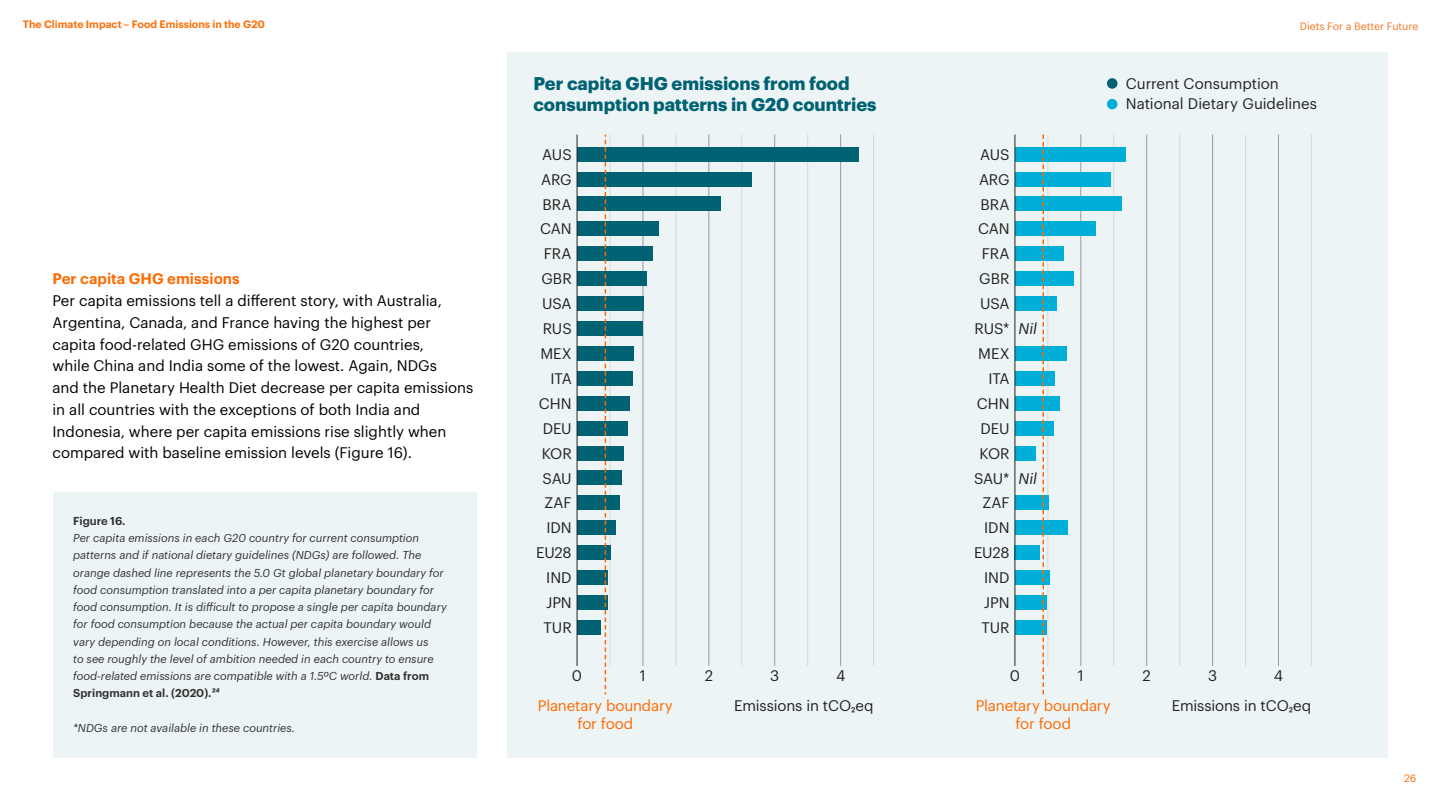
<style>
.page{position:relative;width:1440px;height:810px;background:#fff}
.page>*{position:absolute;margin:0;border:0;box-sizing:border-box;transform-origin:0 0}
.t1{font:700 18px/21.6px "Graphik";letter-spacing:-.005em;color:#006272}
.t2{font:15px/21.8px "Graphik";color:#000}
.t3{font:15px/24.9px "Graphik";letter-spacing:-.005em;color:#222221;text-align:right}
.t4{font:15px/18px "Graphik";letter-spacing:-.01em;color:#ff6900;text-align:center}
.t5{font:600 15px "Graphik";color:#ff6900}
.t6{font:italic 15px "Graphik";color:#222221}
.t7{font:italic 11.25px/17.2px "Graphik";color:#333}
.t8{font:600 11.25px "Graphik";color:#333}
.t9{font:600 10.5px "Graphik";color:#ff6b00}
.t10{font:10.5px "Graphik";color:#f47421}
.t11{font:10.5px "Graphik";color:#ff6900}
.s1{font-weight:600;font-style:normal}
.s2{font-weight:600}
</style>
<div class="page">
<div style="left:53px;top:493px;width:424px;height:265px;background:#edf4f5"></div>
<div style="left:507px;top:52px;width:881px;height:706px;background:#edf4f5"></div>
<hr style="left:643px;top:134px;width:1px;height:532px;background:#9a9a9a">
<hr style="left:676px;top:134px;width:1px;height:532px;background:#d8d8d8">
<hr style="left:709px;top:134px;width:1px;height:532px;background:#9a9a9a">
<hr style="left:742px;top:134px;width:1px;height:532px;background:#d8d8d8">
<hr style="left:610px;top:134px;width:1px;height:532px;background:#d8d8d8">
<hr style="left:807px;top:134px;width:1px;height:532px;background:#d8d8d8">
<hr style="left:840px;top:134px;width:1px;height:532px;background:#9a9a9a">
<hr style="left:873px;top:134px;width:1px;height:532px;background:#d8d8d8">
<hr style="left:774px;top:134px;width:1px;height:532px;background:#9a9a9a">
<div style="left:577px;top:147px;width:281px;height:14px;background:#006272"></div>
<div style="left:577px;top:172px;width:175px;height:14px;background:#006272"></div>
<div style="left:577px;top:197px;width:144px;height:14px;background:#006272"></div>
<div style="left:577px;top:222px;width:82px;height:14px;background:#006272"></div>
<div style="left:577px;top:247px;width:76px;height:14px;background:#006272"></div>
<div style="left:577px;top:272px;width:70px;height:14px;background:#006272"></div>
<div style="left:577px;top:297px;width:67px;height:14px;background:#006272"></div>
<div style="left:577px;top:321px;width:65px;height:14px;background:#006272"></div>
<div style="left:577px;top:346px;width:56px;height:14px;background:#006272"></div>
<div style="left:577px;top:371px;width:55px;height:14px;background:#006272"></div>
<div style="left:577px;top:396px;width:52px;height:14px;background:#006272"></div>
<div style="left:577px;top:421px;width:51px;height:14px;background:#006272"></div>
<div style="left:577px;top:446px;width:46px;height:14px;background:#006272"></div>
<div style="left:577px;top:471px;width:45px;height:14px;background:#006272"></div>
<div style="left:577px;top:496px;width:42px;height:14px;background:#006272"></div>
<div style="left:577px;top:521px;width:39px;height:14px;background:#006272"></div>
<div style="left:577px;top:546px;width:34px;height:14px;background:#006272"></div>
<div style="left:577px;top:571px;width:31px;height:14px;background:#006272"></div>
<div style="left:577px;top:595px;width:30px;height:14px;background:#006272"></div>
<div style="left:577px;top:620px;width:24px;height:14px;background:#006272"></div>
<hr style="left:577px;top:134px;width:1px;height:532px;background:#222221">
<hr style="left:1081px;top:134px;width:1px;height:532px;background:#9a9a9a">
<hr style="left:1113px;top:134px;width:1px;height:532px;background:#d8d8d8">
<hr style="left:1146px;top:134px;width:1px;height:532px;background:#9a9a9a">
<hr style="left:1179px;top:134px;width:1px;height:532px;background:#d8d8d8">
<hr style="left:1048px;top:134px;width:1px;height:532px;background:#d8d8d8">
<hr style="left:1245px;top:134px;width:1px;height:532px;background:#d8d8d8">
<hr style="left:1278px;top:134px;width:1px;height:532px;background:#9a9a9a">
<hr style="left:1311px;top:134px;width:1px;height:532px;background:#d8d8d8">
<hr style="left:1212px;top:134px;width:1px;height:532px;background:#9a9a9a">
<div style="left:1015px;top:147px;width:111px;height:14px;background:#00afd7"></div>
<div style="left:1015px;top:172px;width:95px;height:14px;background:#00afd7"></div>
<div style="left:1015px;top:197px;width:106px;height:14px;background:#00afd7"></div>
<div style="left:1015px;top:222px;width:80px;height:14px;background:#00afd7"></div>
<div style="left:1015px;top:247px;width:49px;height:14px;background:#00afd7"></div>
<div style="left:1015px;top:272px;width:59px;height:14px;background:#00afd7"></div>
<div style="left:1015px;top:297px;width:41px;height:14px;background:#00afd7"></div>
<div style="left:1015px;top:346px;width:51px;height:14px;background:#00afd7"></div>
<div style="left:1015px;top:371px;width:39px;height:14px;background:#00afd7"></div>
<div style="left:1015px;top:396px;width:45px;height:14px;background:#00afd7"></div>
<div style="left:1015px;top:421px;width:38px;height:14px;background:#00afd7"></div>
<div style="left:1015px;top:446px;width:21px;height:14px;background:#00afd7"></div>
<div style="left:1015px;top:496px;width:34px;height:14px;background:#00afd7"></div>
<div style="left:1015px;top:521px;width:53px;height:14px;background:#00afd7"></div>
<div style="left:1015px;top:546px;width:25px;height:14px;background:#00afd7"></div>
<div style="left:1015px;top:571px;width:34px;height:14px;background:#00afd7"></div>
<div style="left:1015px;top:595px;width:32px;height:14px;background:#00afd7"></div>
<div style="left:1015px;top:620px;width:32px;height:14px;background:#00afd7"></div>
<hr style="left:1015px;top:134px;width:1px;height:532px;background:#222221">
<svg style="left:605px;top:134px;width:1px;height:561px"></svg>
<svg style="left:1043px;top:134px;width:1px;height:561px"></svg>
<div style="left:1107px;top:78px;width:10px;height:11px;background:#006272;border-radius:50%"></div>
<div style="left:1107px;top:99px;width:10px;height:10px;background:#00afd7;border-radius:50%"></div>
<p class="t9" style="left:23px;top:16px;width:244px">The Climate Impact – Food Emissions in the G20</p>
<h2 class="t5" style="left:52px;top:267px;width:189px">Per capita GHG emissions</h2>
<p class="t2" style="left:52px;top:289px;width:422px">Per capita emissions tell a different story, with Australia, Argentina, Canada, and France having the highest per capita food-related GHG emissions of G20 countries,<br>while China and India some of the lowest. Again, NDGs<br>and the Planetary Health Diet decrease per capita emissions in all countries with the exceptions of both India and Indonesia, where per capita emissions rise slightly when compared with baseline emission levels (Figure 16).</p>
<p class="t8" style="left:73px;top:512px;width:54px">Figure 16.</p>
<p class="t7" style="left:73px;top:528px;width:375px">Per capita emissions in each G20 country for current consumption patterns and if national dietary guidelines (NDGs) are followed. The orange dashed line represents the 5.0 Gt global planetary boundary for food consumption translated into a per capita planetary boundary for food consumption. It is difficult to propose a single per capita boundary for food consumption because the actual per capita boundary would vary depending on local conditions. However, this exercise allows us<br>to see roughly the level of ambition needed in each country to ensure food-related emissions are compatible with a 1.5ºC world. <span class="s1">Data from Springmann et al. (2020).</span><span class="s2">24</span></p>
<p class="t7" style="left:73px;top:718px;width:223px">*NDGs are not available in these countries.</p>
<p class="t10" style="left:1300px;top:19px;width:120px">Diets For a Better Future</p>
<h1 class="t1" style="left:534px;top:71px;width:344px">Per capita GHG emissions from food consumption patterns in G20 countries</h1>
<h2 class="t3" style="left:1126px;top:72px;width:193px;line-height:20.6px;text-align:left">Current Consumption<br>National Dietary Guidelines</h2>
<h2 class="t3" style="left:536px;top:141px;width:37px">AUS<br>ARG<br>BRA<br>CAN<br>FRA<br>GBR<br>USA<br>RUS<br>MEX<br>ITA<br>CHN<br>DEU<br>KOR<br>SAU<br>ZAF<br>IDN<br>EU28<br>IND<br>JPN<br>TUR</h2>
<h2 class="t3" style="left:974px;top:141px;width:37px">AUS<br>ARG<br>BRA<br>CAN<br>FRA<br>GBR<br>USA<br>RUS*<br>MEX<br>ITA<br>CHN<br>DEU<br>KOR<br>SAU*<br>ZAF<br>IDN<br>EU28<br>IND<br>JPN<br>TUR</h2>
<h2 class="t6" style="left:1019px;top:317px;width:20px">Nil</h2>
<h2 class="t6" style="left:1019px;top:467px;width:20px">Nil</h2>
<h2 class="t3" style="left:640px;top:662px;width:7px">1</h2>
<h2 class="t3" style="left:770px;top:662px;width:11px">3</h2>
<h2 class="t3" style="left:836px;top:662px;width:11px">4</h2>
<h2 class="t3" style="left:572px;top:662px;width:12px">0</h2>
<h2 class="t3" style="left:705px;top:662px;width:10px">2</h2>
<h2 class="t3" style="left:1010px;top:662px;width:12px">0</h2>
<h2 class="t3" style="left:1078px;top:662px;width:7px">1</h2>
<h2 class="t3" style="left:1143px;top:662px;width:10px">2</h2>
<h2 class="t3" style="left:1208px;top:662px;width:11px">3</h2>
<h2 class="t3" style="left:1274px;top:662px;width:11px">4</h2>
<h2 class="t4" style="left:538px;top:695px;width:136px">Planetary boundary for food</h2>
<h2 class="t4" style="left:976px;top:695px;width:136px">Planetary boundary for food</h2>
<h2 class="t3" style="left:734px;top:692px;width:141px">Emissions in tCO2eq</h2>
<h2 class="t3" style="left:1172px;top:692px;width:141px">Emissions in tCO2eq</h2>
<p class="t11" style="left:1404px;top:771px;width:14px">26</p>
</div>
